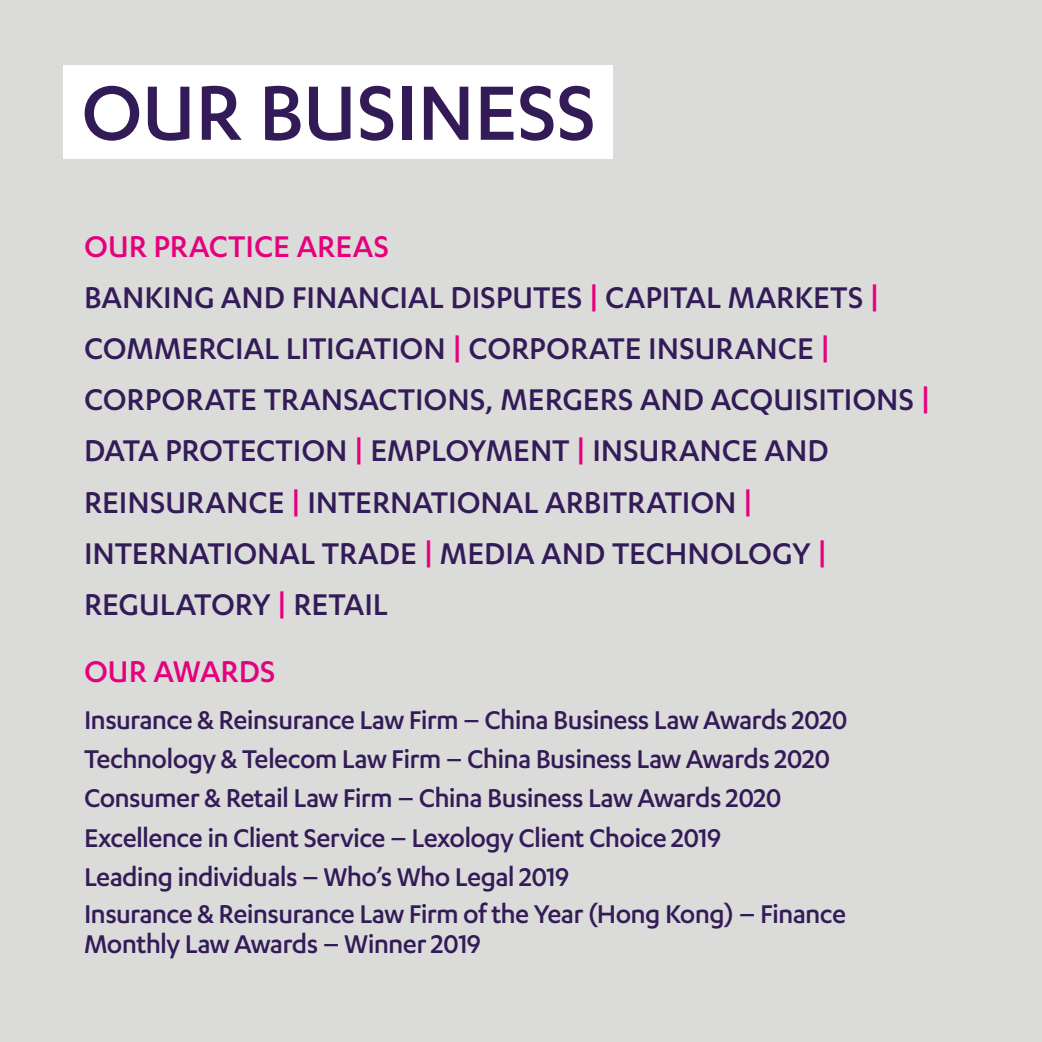
<style>
.page{position:relative;width:1042px;height:1042px;background:#dbdbda}
.page>*{position:absolute;margin:0;border:0;box-sizing:border-box;transform-origin:0 0}
.t1{font:500 89.42px "Karbon";letter-spacing:-.005em;color:#331b58}
.t2{font:500 34.82px/51.1px "Karbon";color:#331b58}
.t3{font:500 34.82px "Karbon";color:#e6007d}
.t4{font:500 29.75px/38.9px "Karbon";letter-spacing:-.025em;color:#331b58}
.s1{color:#e6007d}
.s2{color:#e6007e}
</style>
<div class="page">
<div style="left:64px;top:66px;width:549px;height:93px;background:#fff"></div>
<h1 class="t1" style="left:81px;top:63px;width:516px">OUR BUSINESS</h1>
<p class="t2" style="left:84px;top:220px;width:848px"><span class="s1">OUR PRACTICE AREAS<br></span>BANKING AND FINANCIAL DISPUTES <span class="s1">|</span> CAPITAL MARKETS <span class="s1">| </span>COMMERCIAL LITIGATION <span class="s1">|</span> CORPORATE INSURANCE <span class="s2">| </span>CORPORATE TRANSACTIONS, MERGERS AND ACQUISITIONS <span class="s1">| </span>DATA PROTECTION <span class="s2">|</span> EMPLOYMENT <span class="s1">|</span> INSURANCE AND REINSURANCE <span class="s1">|</span> INTERNATIONAL ARBITRATION <span class="s1">| </span>INTERNATIONAL TRADE <span class="s1">|</span> MEDIA AND TECHNOLOGY <span class="s1">| </span>REGULATORY <span class="s1">|</span> RETAIL</p>
<p class="t3" style="left:84px;top:652px;width:193px">OUR AWARDS</p>
<p class="t4" style="left:84px;top:699px;width:765px">Insurance &amp; Reinsurance Law Firm – China Business Law Awards 2020<br>Technology &amp; Telecom Law Firm – China Business Law Awards 2020<br>Consumer &amp; Retail Law Firm – China Business Law Awards 2020<br>Excellence in Client Service – Lexology Client Choice 2019<br>Leading individuals – Who’s Who Legal 2019<br>Insurance &amp; Reinsurance Law Firm of the Year (Hong Kong) – Finance</p>
<p class="t4" style="left:84px;top:923px;width:398px">Monthly Law Awards – Winner 2019</p>
</div>
